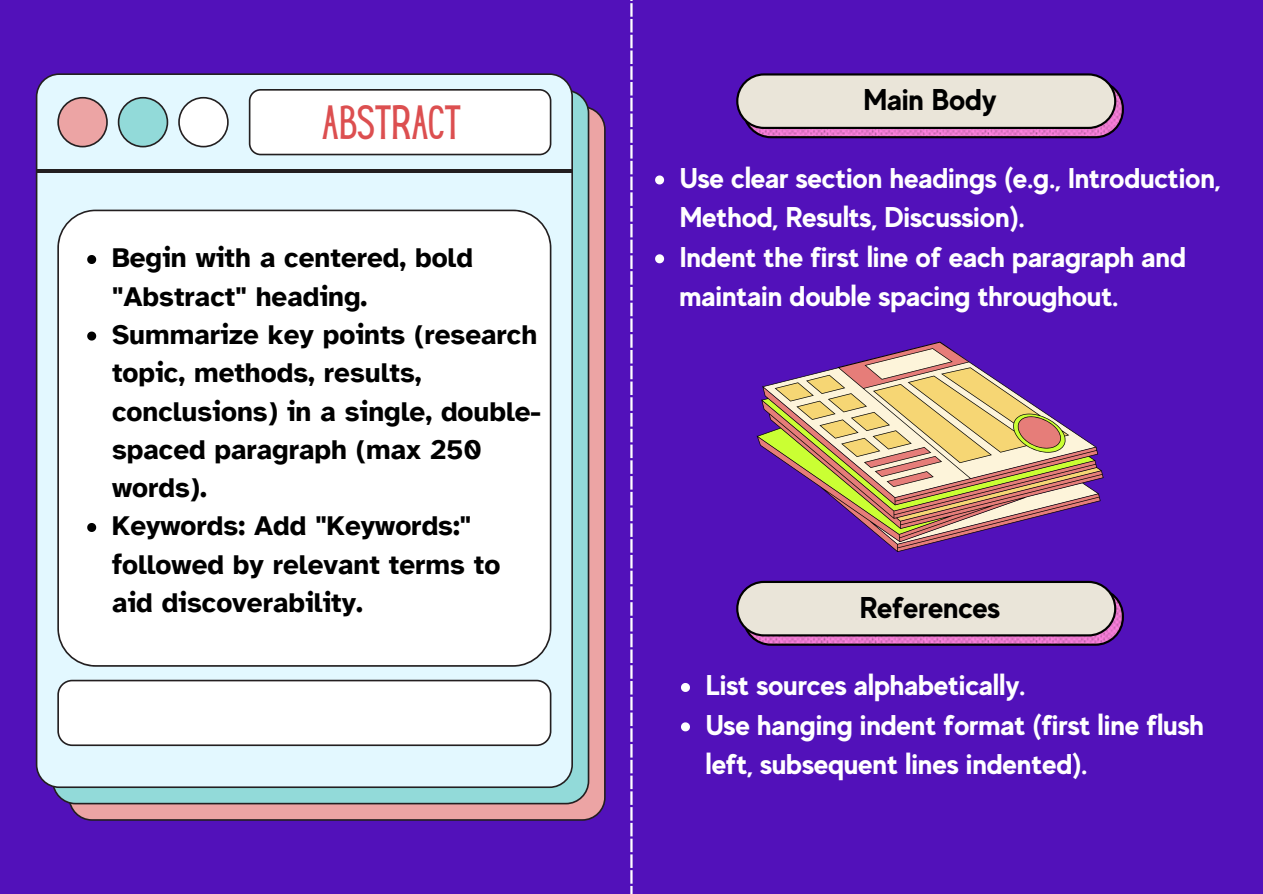
<style>
.page{position:relative;width:1263px;height:894px;background:#fff}
.page>*{position:absolute;margin:0;border:0;box-sizing:border-box;transform-origin:0 0}
.t1{font:42px "Hey Gotcha";color:#dc4f50}
.t2{font:700 30px "MADE Evolve Sans";color:#000}
.t3{font:700 28.5px/39.3px "MADE Evolve Sans";color:#fff}
.t4{font:700 27.9px/38.2px "Atkinson Hyperlegible";color:#000}
</style>
<div class="page">
<div style="left:0;top:0;width:1263px;height:893px;background:#5211ba"></div>
<hr style="left:630px;top:3px;width:3px;height:14px;background:#fff">
<svg style="left:630px;top:19px;width:3px;height:29px"></svg>
<hr style="left:630px;top:50px;width:3px;height:14px;background:#fff">
<hr style="left:630px;top:66px;width:3px;height:14px;background:#fff">
<svg style="left:630px;top:82px;width:3px;height:29px"></svg>
<hr style="left:630px;top:113px;width:3px;height:14px;background:#fff">
<hr style="left:630px;top:129px;width:3px;height:14px;background:#fff">
<svg style="left:630px;top:145px;width:3px;height:29px"></svg>
<hr style="left:630px;top:176px;width:3px;height:14px;background:#fff">
<hr style="left:630px;top:192px;width:3px;height:14px;background:#fff">
<svg style="left:630px;top:208px;width:3px;height:29px"></svg>
<hr style="left:630px;top:239px;width:3px;height:14px;background:#fff">
<hr style="left:630px;top:255px;width:3px;height:14px;background:#fff">
<svg style="left:630px;top:271px;width:3px;height:29px"></svg>
<hr style="left:630px;top:302px;width:3px;height:14px;background:#fff">
<hr style="left:630px;top:318px;width:3px;height:14px;background:#fff">
<svg style="left:630px;top:334px;width:3px;height:29px"></svg>
<hr style="left:630px;top:365px;width:3px;height:14px;background:#fff">
<hr style="left:630px;top:381px;width:3px;height:14px;background:#fff">
<svg style="left:630px;top:397px;width:3px;height:29px"></svg>
<hr style="left:630px;top:428px;width:3px;height:14px;background:#fff">
<hr style="left:630px;top:444px;width:3px;height:14px;background:#fff">
<svg style="left:630px;top:460px;width:3px;height:29px"></svg>
<hr style="left:630px;top:491px;width:3px;height:14px;background:#fff">
<hr style="left:630px;top:507px;width:3px;height:14px;background:#fff">
<svg style="left:630px;top:523px;width:3px;height:29px"></svg>
<hr style="left:630px;top:554px;width:3px;height:14px;background:#fff">
<hr style="left:630px;top:570px;width:3px;height:14px;background:#fff">
<svg style="left:630px;top:586px;width:3px;height:29px"></svg>
<hr style="left:630px;top:617px;width:3px;height:14px;background:#fff">
<hr style="left:630px;top:633px;width:3px;height:14px;background:#fff">
<svg style="left:630px;top:649px;width:3px;height:29px"></svg>
<hr style="left:630px;top:680px;width:3px;height:14px;background:#fff">
<hr style="left:630px;top:696px;width:3px;height:14px;background:#fff">
<svg style="left:630px;top:712px;width:3px;height:29px"></svg>
<hr style="left:630px;top:743px;width:3px;height:14px;background:#fff">
<hr style="left:630px;top:759px;width:3px;height:14px;background:#fff">
<svg style="left:630px;top:775px;width:3px;height:29px"></svg>
<hr style="left:630px;top:806px;width:3px;height:14px;background:#fff">
<hr style="left:630px;top:822px;width:3px;height:14px;background:#fff">
<svg style="left:630px;top:838px;width:3px;height:29px"></svg>
<hr style="left:630px;top:869px;width:3px;height:14px;background:#fff">
<svg style="left:630px;top:885px;width:3px;height:9px"></svg>
<svg style="left:69px;top:107px;width:537px;height:713px;fill:#eca4a4"></svg>
<svg style="left:52px;top:91px;width:537px;height:713px;fill:#92dad9"></svg>
<svg style="left:36px;top:73px;width:537px;height:714px;fill:#e3f8ff"></svg>
<div style="left:57px;top:209px;width:494px;height:457px;background:#fff"></div>
<svg style="left:57px;top:679px;width:494px;height:66px"></svg>
<svg style="left:249px;top:89px;width:302px;height:66px"></svg>
<hr style="left:37px;top:170px;width:535px;height:3px;background:#231f20">
<svg style="left:57px;top:97px;width:51px;height:50px"></svg>
<svg style="left:118px;top:97px;width:50px;height:50px"></svg>
<svg style="left:178px;top:97px;width:51px;height:50px"></svg>
<svg style="left:736px;top:73px;width:388px;height:65px"></svg>
<svg style="left:655px;top:175px;width:9px;height:9px"></svg>
<svg style="left:655px;top:254px;width:9px;height:9px"></svg>
<svg style="left:736px;top:580px;width:388px;height:65px"></svg>
<svg style="left:756px;top:341px;width:348px;height:211px"></svg>
<svg style="left:87px;top:255px;width:9px;height:9px"></svg>
<svg style="left:87px;top:331px;width:9px;height:9px"></svg>
<svg style="left:87px;top:523px;width:9px;height:9px"></svg>
<svg style="left:681px;top:683px;width:9px;height:8px"></svg>
<svg style="left:681px;top:722px;width:9px;height:9px"></svg>
<p class="t1" style="left:322px;top:105px;width:141px">ABSTRACT</p>
<p class="t4" style="left:112px;top:239px;width:362px">Begin with a centered, bold "Abstract" heading.</p>
<p class="t4" style="left:112px;top:315px;width:430px">Summarize key points (research topic, methods, results, conclusions) in a single, double&shy;spaced paragraph (max 250 words).</p>
<p class="t4" style="left:112px;top:507px;width:390px">Keywords: Add "Keywords:" followed by relevant terms to aid discoverability.</p>
<p class="t2" style="left:863px;top:82px;width:135px">Main Body</p>
<h1 class="t3" style="left:680px;top:158px;width:542px">Use clear section headings (e.g., Introduction,<br>Method, Results, Discussion).</h1>
<p class="t3" style="left:680px;top:237px;width:508px">Indent the first line of each paragraph and maintain double spacing throughout.</p>
<h2 class="t2" style="left:860px;top:589px;width:142px">References</h2>
<p class="t3" style="left:706px;top:665px;width:321px">List sources alphabetically.</p>
<p class="t3" style="left:706px;top:704px;width:500px">Use hanging indent format (first line flush left, subsequent lines indented).</p>
</div>
